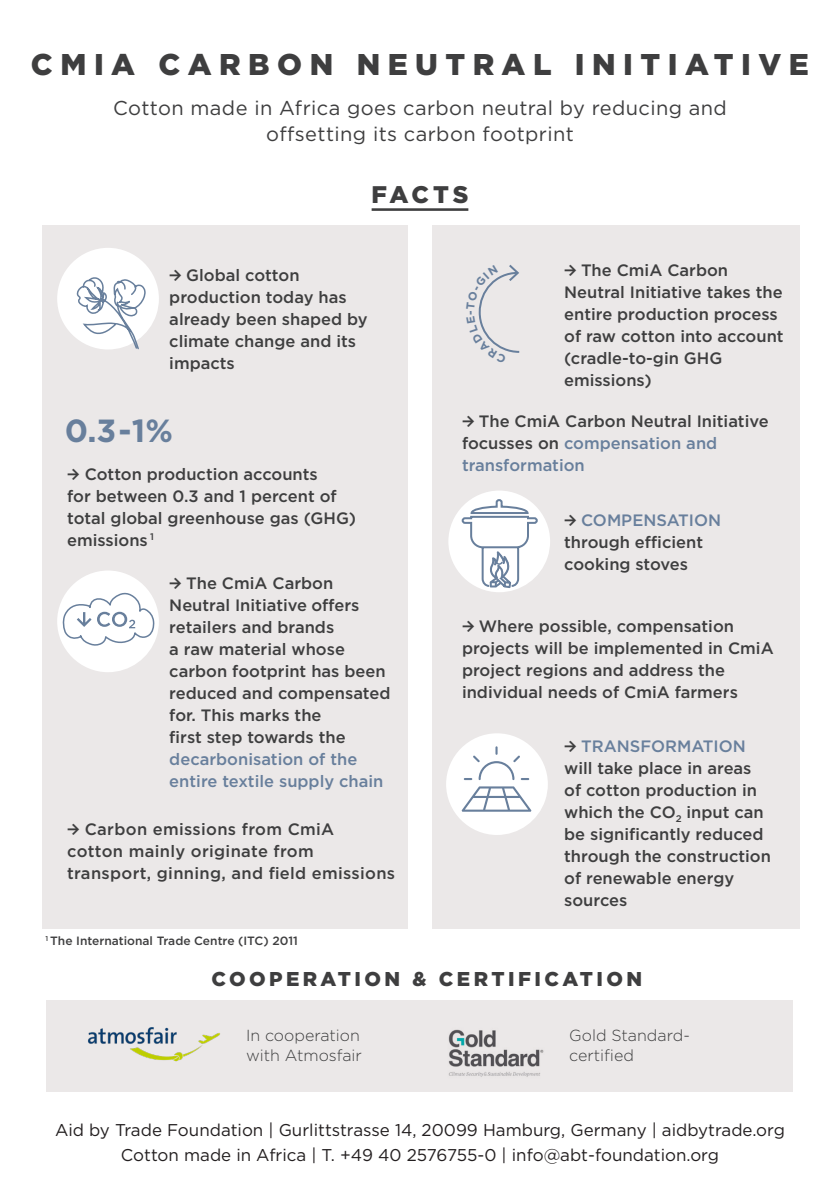
<style>
.page{position:relative;width:840px;height:1191px;background:#fff}
.page>*{position:absolute;margin:0;border:0;box-sizing:border-box;transform-origin:0 0}
.t1{font:700 32px "Gotham";color:#687f9c}
.t2{font:900 30px "Gotham";letter-spacing:.25em;color:#3e3e3f}
.t3{font:900 24px "Gotham";letter-spacing:.14em;color:#3e3e3f}
.t4{font:20px/26px "Gotham";letter-spacing:.02em;color:#3e3e3f;text-align:center}
.t5{font:900 20px "Gotham";letter-spacing:.17em;color:#3e3e3f}
.t6{font:17px/25.2px "Gotham";color:#231f20;text-align:center}
.t7{font:500 16.4px/22px "Gotham";color:#3e3e3f}
.t8{font:500 16.4px/22px "Gotham";letter-spacing:.02em;color:#3e3e3f}
.t9{font:500 16.4px/22px "Gotham";color:#687f9c}
.t10{font:300 16px/20px "Gotham";color:#3e3e3f}
.t11{font:500 12px "Gotham";color:#3e3e3f}
.s1{font-family:"Campton"}
.s2{color:#687f9c}
</style>
<div class="page">
<div style="left:42px;top:225px;width:365px;height:703px;background:#ebe8e8"></div>
<div style="left:432px;top:225px;width:366px;height:703px;background:#ebe8e8"></div>
<div style="left:47px;top:999px;width:745px;height:92px;background:#ebe8e8"></div>
<hr style="left:371px;top:208px;width:97px;height:3px;background:#3e3e3f">
<img style="left:88px;top:1027px;width:132px;height:34px">
<img style="left:448px;top:1029px;width:96px;height:48px">
<svg style="left:57px;top:248px;width:102px;height:102px"></svg>
<svg style="left:446px;top:733px;width:101px;height:102px"></svg>
<svg style="left:448px;top:491px;width:102px;height:101px"></svg>
<svg style="left:57px;top:571px;width:102px;height:101px"></svg>
<svg style="left:478px;top:264px;width:42px;height:89px"></svg>
<h2 class="t2" style="left:31px;top:44px;width:779px">CMIA CARBON NEUTRAL INITIATIVE</h2>
<p class="t4" style="left:113px;top:94px;width:615px">Cotton made in Africa goes carbon neutral by reducing and offsetting its carbon footprint</p>
<h3 class="t3" style="left:371px;top:178px;width:98px">FACTS</h3>
<p class="t7" style="left:169px;top:264px;width:200px"><span class="s1">→</span> Global cotton production today has already been shaped by climate change and its impacts</p>
<h1 class="t1" style="left:65px;top:412px;width:110px">0.3-1%</h1>
<p class="t7" style="left:67px;top:462px;width:290px"><span class="s1">→</span> Cotton production accounts<br>for between 0.3 and 1 percent of total global greenhouse gas (GHG) emissions <sup>1</sup></p>
<p class="t7" style="left:169px;top:571px;width:222px"><span class="s1">→</span> The CmiA Carbon<br>Neutral Initiative offers retailers and brands<br>a raw material whose carbon footprint has been reduced and compensated for. This marks the<br>first step towards the</p>
<p class="t9" style="left:169px;top:747px;width:215px">decarbonisation of the entire textile supply chain</p>
<p class="t8" style="left:67px;top:818px;width:329px"><span class="s1">→</span> Carbon emissions from CmiA<br>cotton mainly originate from transport, ginning, and field emissions</p>
<p class="t11" style="left:45px;top:933px;width:254px"><sup>1</sup> The International Trade Centre (ITC) 2011</p>
<p class="t7" style="left:564px;top:259px;width:221px"><span class="s1">→</span> The CmiA Carbon<br>Neutral Initiative takes the entire production process of raw cotton into account (cradle-to-gin GHG emissions)</p>
<p class="t7" style="left:461px;top:410px;width:308px"><span class="s1">→</span> The CmiA Carbon Neutral Initiative focusses on <span class="s2">compensation and transformation</span></p>
<p class="t7" style="left:564px;top:509px;width:158px"><span class="s1">→</span> <span class="s2">COMPENSATION </span>through efficient cooking stoves</p>
<p class="t7" style="left:461px;top:615px;width:313px"><span class="s1">→</span> Where possible, compensation projects will be implemented in CmiA project regions and address the individual needs of CmiA farmers</p>
<p class="t7" style="left:564px;top:735px;width:208px"><span class="s1">→</span> <span class="s2">TRANSFORMATION </span>will take place in areas of cotton production in which the CO<sub>2</sub> input can be significantly reduced through the construction of renewable energy sources</p>
<p class="t5" style="left:211px;top:965px;width:432px">COOPERATION &amp; CERTIFICATION</p>
<p class="t10" style="left:246px;top:1024px;width:117px">In cooperation with Atmosfair</p>
<p class="t10" style="left:569px;top:1024px;width:122px">Gold Standard&shy;certified</p>
<p class="t6" style="left:55px;top:1116px;width:731px">Aid by Trade Foundation | Gurlittstrasse 14, 20099 Hamburg, Germany | aidbytrade.org<br>Cotton made in Africa | T. +49 40 2576755-0 | info@abt-foundation.org</p>
</div>
